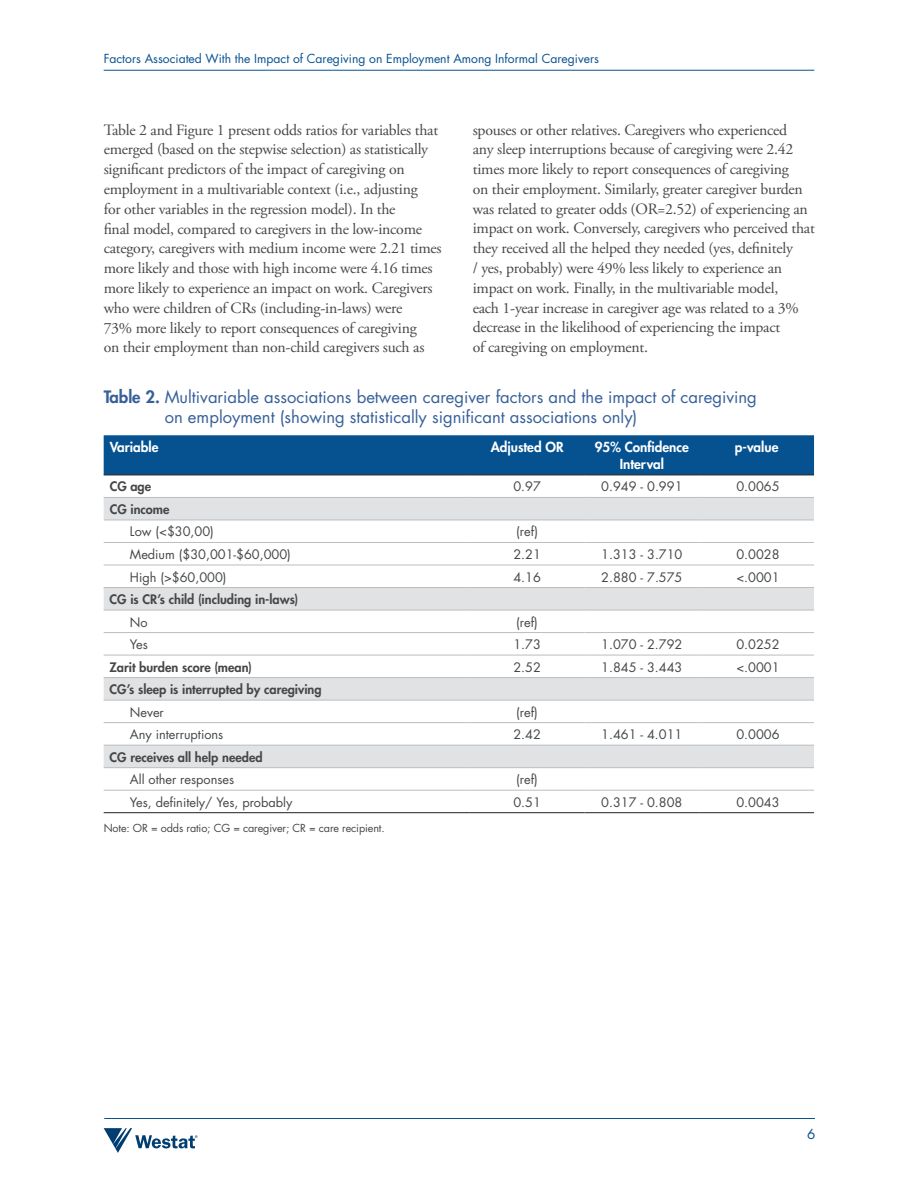
<style>
.page{position:relative;width:918px;height:1188px;background:#fff}
.page>*{position:absolute;margin:0;border:0;box-sizing:border-box;transform-origin:0 0}
.t1{font:16.65px/20.2px "Futura Std";color:#37609a}
.t2{font:15.75px/19.8px "Adobe Garamond Pro";letter-spacing:-.015em;color:#464748}
.t3{font:800 13.5px/16.5px "Futura Std";color:#fff;text-align:center}
.t4{font:13.5px "Futura Std";color:#065190}
.t5{font:12.75px "Futura Std";color:#464748}
.t6{font:800 12.75px "Futura Std";color:#464748}
.t7{font:12.15px "Futura Std";color:#065190}
.t8{font:10.8px "Futura Std";letter-spacing:-.01em;color:#464748}
.s1{font-weight:800}
</style>
<div class="page">
<hr style="left:104px;top:70px;width:710px;height:1px;background:#065190">
<svg style="left:104px;top:1128px;width:94px;height:25px"></svg>
<hr style="left:104px;top:1118px;width:711px;height:1px;background:#065190">
<div style="left:104px;top:435px;width:710px;height:40px;background:#065190"></div>
<svg style="left:104px;top:498px;width:710px;height:269px"></svg>
<hr style="left:104px;top:475px;width:366px;height:1px;background:#231f20">
<hr style="left:470px;top:475px;width:115px;height:1px;background:#231f20">
<hr style="left:585px;top:475px;width:114px;height:1px;background:#231f20">
<hr style="left:699px;top:475px;width:115px;height:1px;background:#231f20">
<hr style="left:104px;top:542px;width:366px;height:1px;background:#bcbdc0">
<hr style="left:470px;top:542px;width:115px;height:1px;background:#bcbdc0">
<hr style="left:585px;top:542px;width:114px;height:1px;background:#bcbdc0">
<hr style="left:699px;top:542px;width:115px;height:1px;background:#bcbdc0">
<hr style="left:104px;top:565px;width:366px;height:1px;background:#bcbdc0">
<hr style="left:470px;top:565px;width:115px;height:1px;background:#bcbdc0">
<hr style="left:585px;top:565px;width:114px;height:1px;background:#bcbdc0">
<hr style="left:699px;top:565px;width:115px;height:1px;background:#bcbdc0">
<hr style="left:104px;top:632px;width:366px;height:1px;background:#bcbdc0">
<hr style="left:470px;top:632px;width:115px;height:1px;background:#bcbdc0">
<hr style="left:585px;top:632px;width:114px;height:1px;background:#bcbdc0">
<hr style="left:699px;top:632px;width:115px;height:1px;background:#bcbdc0">
<hr style="left:104px;top:655px;width:366px;height:1px;background:#bcbdc0">
<hr style="left:470px;top:655px;width:115px;height:1px;background:#bcbdc0">
<hr style="left:585px;top:655px;width:114px;height:1px;background:#bcbdc0">
<hr style="left:699px;top:655px;width:115px;height:1px;background:#bcbdc0">
<hr style="left:104px;top:722px;width:366px;height:1px;background:#bcbdc0">
<hr style="left:470px;top:722px;width:115px;height:1px;background:#bcbdc0">
<hr style="left:585px;top:722px;width:114px;height:1px;background:#bcbdc0">
<hr style="left:699px;top:722px;width:115px;height:1px;background:#bcbdc0">
<hr style="left:104px;top:790px;width:366px;height:1px;background:#bcbdc0">
<hr style="left:470px;top:790px;width:115px;height:1px;background:#bcbdc0">
<hr style="left:585px;top:790px;width:114px;height:1px;background:#bcbdc0">
<hr style="left:699px;top:790px;width:115px;height:1px;background:#bcbdc0">
<hr style="left:104px;top:497px;width:366px;height:1px;background:#bcbdc0">
<hr style="left:470px;top:497px;width:115px;height:1px;background:#bcbdc0">
<hr style="left:585px;top:497px;width:114px;height:1px;background:#bcbdc0">
<hr style="left:699px;top:497px;width:115px;height:1px;background:#bcbdc0">
<hr style="left:104px;top:520px;width:366px;height:1px;background:#bcbdc0">
<hr style="left:470px;top:520px;width:115px;height:1px;background:#bcbdc0">
<hr style="left:585px;top:520px;width:114px;height:1px;background:#bcbdc0">
<hr style="left:699px;top:520px;width:115px;height:1px;background:#bcbdc0">
<hr style="left:104px;top:587px;width:366px;height:1px;background:#bcbdc0">
<hr style="left:470px;top:587px;width:115px;height:1px;background:#bcbdc0">
<hr style="left:585px;top:587px;width:114px;height:1px;background:#bcbdc0">
<hr style="left:699px;top:587px;width:115px;height:1px;background:#bcbdc0">
<hr style="left:104px;top:610px;width:366px;height:1px;background:#bcbdc0">
<hr style="left:470px;top:610px;width:115px;height:1px;background:#bcbdc0">
<hr style="left:585px;top:610px;width:114px;height:1px;background:#bcbdc0">
<hr style="left:699px;top:610px;width:115px;height:1px;background:#bcbdc0">
<hr style="left:104px;top:677px;width:366px;height:1px;background:#bcbdc0">
<hr style="left:470px;top:677px;width:115px;height:1px;background:#bcbdc0">
<hr style="left:585px;top:677px;width:114px;height:1px;background:#bcbdc0">
<hr style="left:699px;top:677px;width:115px;height:1px;background:#bcbdc0">
<hr style="left:104px;top:700px;width:366px;height:1px;background:#bcbdc0">
<hr style="left:470px;top:700px;width:115px;height:1px;background:#bcbdc0">
<hr style="left:585px;top:700px;width:114px;height:1px;background:#bcbdc0">
<hr style="left:699px;top:700px;width:115px;height:1px;background:#bcbdc0">
<hr style="left:104px;top:745px;width:366px;height:1px;background:#bcbdc0">
<hr style="left:470px;top:745px;width:115px;height:1px;background:#bcbdc0">
<hr style="left:585px;top:745px;width:114px;height:1px;background:#bcbdc0">
<hr style="left:699px;top:745px;width:115px;height:1px;background:#bcbdc0">
<hr style="left:104px;top:767px;width:366px;height:1px;background:#bcbdc0">
<hr style="left:470px;top:767px;width:115px;height:1px;background:#bcbdc0">
<hr style="left:585px;top:767px;width:114px;height:1px;background:#bcbdc0">
<hr style="left:699px;top:767px;width:115px;height:1px;background:#bcbdc0">
<hr style="left:104px;top:812px;width:366px;height:1px;background:#231f20">
<hr style="left:470px;top:812px;width:115px;height:1px;background:#231f20">
<hr style="left:585px;top:812px;width:114px;height:1px;background:#231f20">
<hr style="left:699px;top:812px;width:115px;height:1px;background:#231f20">
<p class="t7" style="left:104px;top:51px;width:497px">Factors Associated With the Impact of Caregiving on Employment Among Informal Caregivers</p>
<p class="t2" style="left:104px;top:120px;width:339px">Table 2 and Figure 1 present odds ratios for variables that emerged (based on the stepwise selection) as statistically significant predictors of the impact of caregiving on employment in a multivariable context (i.e., adjusting<br>for other variables in the regression model). In the<br>final model, compared to caregivers in the low-income category, caregivers with medium income were 2.21 times more likely and those with high income were 4.16 times more likely to experience an impact on work. Caregivers who were children of CRs (including-in-laws) were<br>73% more likely to report consequences of caregiving<br>on their employment than non-child caregivers such as</p>
<p class="t2" style="left:473px;top:120px;width:344px">spouses or other relatives. Caregivers who experienced<br>any sleep interruptions because of caregiving were 2.42 times more likely to report consequences of caregiving<br>on their employment. Similarly, greater caregiver burden was related to greater odds (OR=2.52) of experiencing an impact on work. Conversely, caregivers who perceived that they received all the helped they needed (yes, definitely<br>/ yes, probably) were 49% less likely to experience an impact on work. Finally, in the multivariable model,<br>each 1-year increase in caregiver age was related to a 3% decrease in the likelihood of experiencing the impact<br>of caregiving on employment.</p>
<p class="t1" style="left:165px;top:386px;width:594px;text-indent:-61px"><span class="s1">Table 2.</span> Multivariable associations between caregiver factors and the impact of caregiving on employment (showing statistically significant associations only)</p>
<p class="t3" style="left:110px;top:439px;width:50px">Variable</p>
<p class="t3" style="left:491px;top:439px;width:75px">Adjusted OR</p>
<p class="t3" style="left:595px;top:439px;width:96px">95% Confidence<br>Interval</p>
<p class="t3" style="left:735px;top:439px;width:45px">p-value</p>
<p class="t6" style="left:110px;top:479px;width:43px">CG age</p>
<p class="t5" style="left:513px;top:479px;width:29px">0.97</p>
<p class="t5" style="left:601px;top:479px;width:83px">0.949 - 0.991</p>
<p class="t5" style="left:736px;top:479px;width:45px">0.0065</p>
<p class="t6" style="left:110px;top:501px;width:61px">CG income</p>
<p class="t5" style="left:130px;top:524px;width:85px">Low (&lt;$30,00)</p>
<p class="t5" style="left:516px;top:524px;width:23px">(ref)</p>
<p class="t5" style="left:130px;top:546px;width:163px">Medium ($30,001-$60,000)</p>
<p class="t5" style="left:513px;top:546px;width:29px">2.21</p>
<p class="t5" style="left:601px;top:546px;width:83px">1.313 - 3.710</p>
<p class="t5" style="left:736px;top:546px;width:45px">0.0028</p>
<p class="t5" style="left:130px;top:569px;width:98px">High (&gt;$60,000)</p>
<p class="t5" style="left:513px;top:569px;width:29px">4.16</p>
<p class="t5" style="left:601px;top:569px;width:83px">2.880 - 7.575</p>
<p class="t5" style="left:736px;top:569px;width:45px">&lt;.0001</p>
<p class="t6" style="left:110px;top:591px;width:190px">CG is CR’s child (including in-laws)</p>
<p class="t5" style="left:130px;top:614px;width:19px">No</p>
<p class="t5" style="left:516px;top:614px;width:23px">(ref)</p>
<p class="t5" style="left:130px;top:636px;width:19px">Yes</p>
<p class="t5" style="left:513px;top:636px;width:29px">1.73</p>
<p class="t5" style="left:601px;top:636px;width:83px">1.070 - 2.792</p>
<p class="t5" style="left:736px;top:636px;width:45px">0.0252</p>
<p class="t6" style="left:110px;top:659px;width:144px">Zarit burden score (mean)</p>
<p class="t5" style="left:513px;top:659px;width:29px">2.52</p>
<p class="t5" style="left:601px;top:659px;width:83px">1.845 - 3.443</p>
<p class="t5" style="left:736px;top:659px;width:45px">&lt;.0001</p>
<p class="t6" style="left:110px;top:681px;width:214px">CG’s sleep is interrupted by caregiving</p>
<p class="t5" style="left:130px;top:704px;width:36px">Never</p>
<p class="t5" style="left:516px;top:704px;width:23px">(ref)</p>
<p class="t5" style="left:130px;top:726px;width:95px">Any interruptions</p>
<p class="t5" style="left:513px;top:726px;width:29px">2.42</p>
<p class="t5" style="left:601px;top:726px;width:83px">1.461 - 4.011</p>
<p class="t5" style="left:736px;top:726px;width:45px">0.0006</p>
<p class="t6" style="left:110px;top:749px;width:154px">CG receives all help needed</p>
<p class="t5" style="left:130px;top:771px;width:106px">All other responses</p>
<p class="t5" style="left:516px;top:771px;width:23px">(ref)</p>
<p class="t5" style="left:130px;top:794px;width:164px">Yes, definitely/ Yes, probably</p>
<p class="t5" style="left:513px;top:794px;width:29px">0.51</p>
<p class="t5" style="left:601px;top:794px;width:83px">0.317 - 0.808</p>
<p class="t5" style="left:736px;top:794px;width:45px">0.0043</p>
<p class="t8" style="left:104px;top:821px;width:283px">Note: OR = odds ratio; CG = caregiver; CR = care recipient.</p>
<p class="t4" style="left:807px;top:1126px;width:10px">6</p>
</div>
